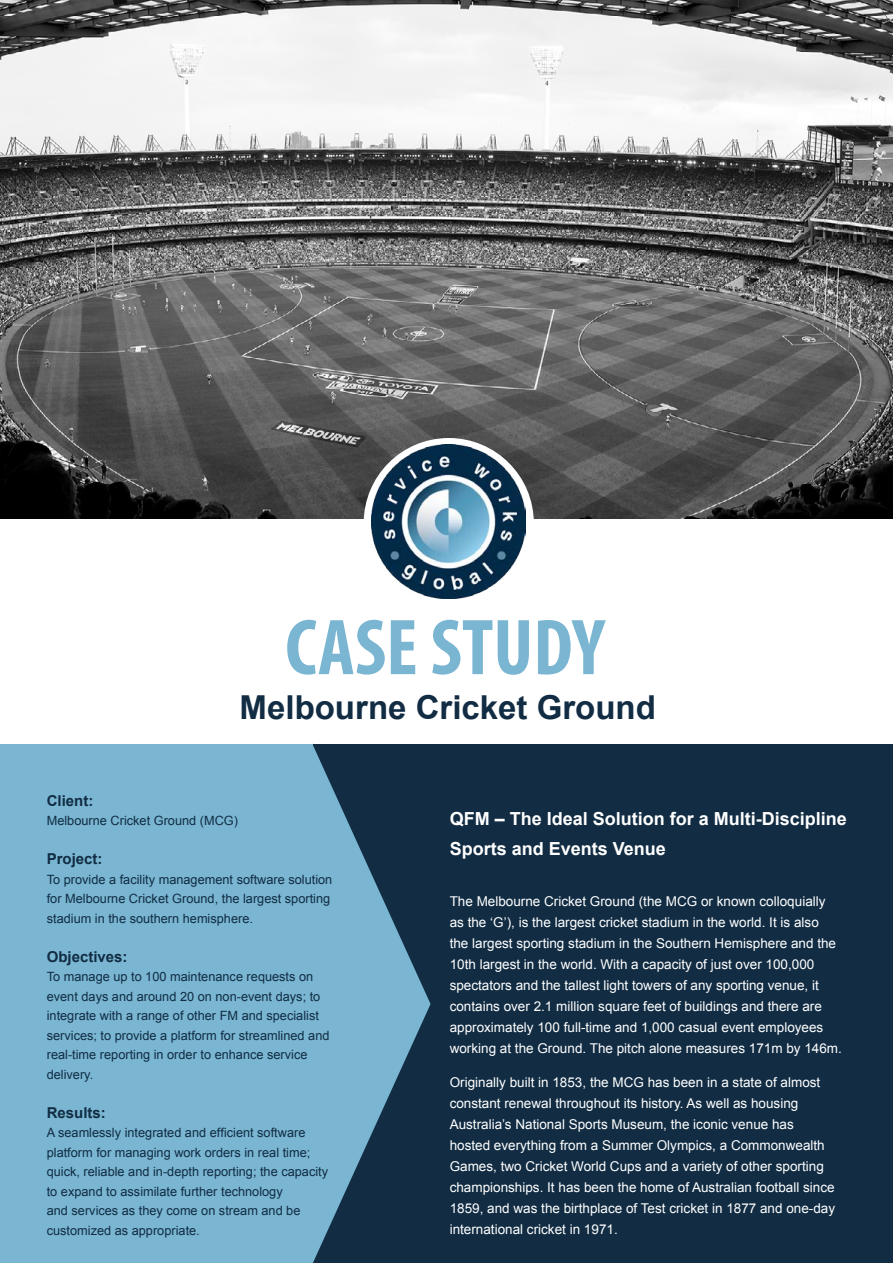
<style>
.page{position:relative;width:893px;height:1263px;background:#fff}
.page>*{position:absolute;margin:0;border:0;box-sizing:border-box;transform-origin:0 0}
.t1{font:700 33px "Arial";color:#112c43}
.t2{font:700 18px/30px "Arial";color:#fff}
.t3{font:700 15px "Arial";color:#112c43}
.t4{font:13.5px/21px "Arial";color:#fff}
.t5{font:12.75px/19.5px "Arial";color:#112c43}
</style>
<div class="page">
<div style="left:298px;top:744px;width:595px;height:519px;background:#112c43"></div>
<div style="left:0;top:744px;width:313px;height:519px;background:#7ab6d2"></div>
<svg style="left:312px;top:743px;width:119px;height:520px"></svg>
<svg style="left:287px;top:620px;width:319px;height:55px"></svg>
<img style="left:0;top:0;width:893px;height:519px">
<div style="left:364px;top:438px;width:170px;height:170px;background:#fff;border-radius:50%"></div>
<img style="left:371px;top:445px;width:154px;height:154px">
<h1 class="t1" style="left:240px;top:686px;width:418px">Melbourne Cricket Ground</h1>
<p class="t3" style="left:47px;top:791px;width:48px">Client:</p>
<p class="t5" style="left:47px;top:811px;width:193px">Melbourne Cricket Ground (MCG)</p>
<p class="t3" style="left:47px;top:849px;width:57px">Project:</p>
<p class="t5" style="left:47px;top:870px;width:287px">To provide a facility management software solution for Melbourne Cricket Ground, the largest sporting stadium in the southern hemisphere.</p>
<p class="t3" style="left:47px;top:947px;width:82px">Objectives:</p>
<p class="t5" style="left:47px;top:967px;width:284px">To manage up to 100 maintenance requests on event days and around 20 on non-event days; to integrate with a range of other FM and specialist services; to provide a platform for streamlined and real-time reporting in order to enhance service delivery.</p>
<p class="t3" style="left:47px;top:1103px;width:61px">Results:</p>
<p class="t5" style="left:47px;top:1123px;width:283px">A seamlessly integrated and efficient software platform for managing work orders in real time; quick, reliable and in-depth reporting; the capacity to expand to assimilate further technology<br>and services as they come on stream and be customized as appropriate.</p>
<h2 class="t2" style="left:450px;top:804px;width:399px">QFM – The Ideal Solution for a Multi-Discipline<br>Sports and Events Venue</h2>
<p class="t4" style="left:450px;top:891px;width:394px">The Melbourne Cricket Ground (the MCG or known colloquially as the ‘G’), is the largest cricket stadium in the world. It is also<br>the largest sporting stadium in the Southern Hemisphere and the 10th largest in the world. With a capacity of just over 100,000 spectators and the tallest light towers of any sporting venue, it contains over 2.1 million square feet of buildings and there are approximately 100 full-time and 1,000 casual event employees working at the Ground. The pitch alone measures 171m by 146m.</p>
<p class="t4" style="left:450px;top:1072px;width:387px">Originally built in 1853, the MCG has been in a state of almost constant renewal throughout its history. As well as housing Australia’s National Sports Museum, the iconic venue has hosted everything from a Summer Olympics, a Commonwealth Games, two Cricket World Cups and a variety of other sporting championships. It has been the home of Australian football since 1859, and was the birthplace of Test cricket in 1877 and one-day international cricket in 1971.</p>
</div>
